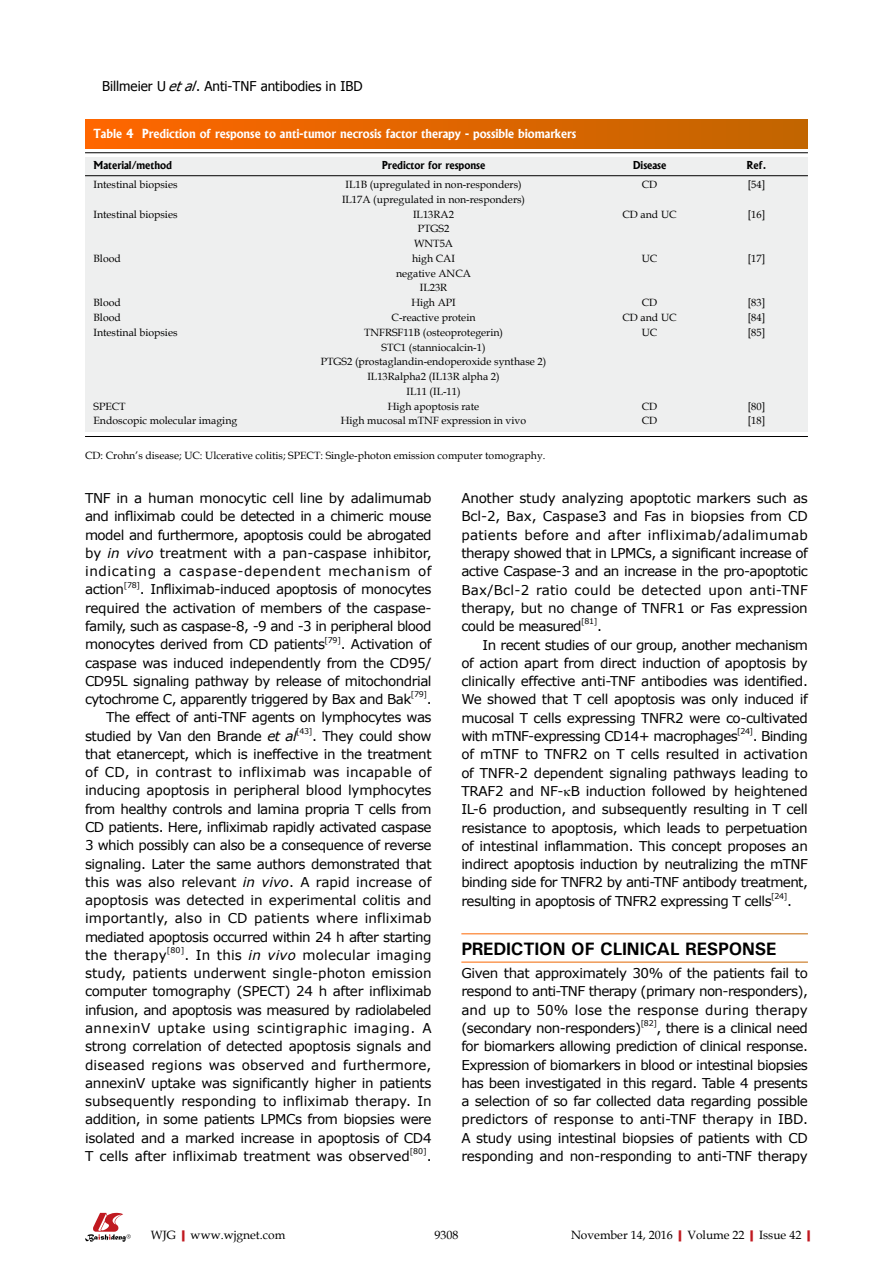
<style>
.page{position:relative;width:893px;height:1263px;background:#fff}
.page>*{position:absolute;margin:0;border:0;box-sizing:border-box;transform-origin:0 0}
.t1{font:700 18px "Univers";letter-spacing:-.01em;color:#000}
.t2{font:13.5px/18.3px "Verdana";letter-spacing:-.035em;color:#000;text-align:justify}
.t3{font:13.5px "Tahoma";color:#000}
.t4{font:700 12px "Albertus";color:#fff}
.t5{font:12px "Book Antiqua";color:#000}
.t6{font:10.5px/14.7px "Book Antiqua";color:#000;text-align:center}
.t7{font:700 10.5px "Albertus";color:#000}
.t8{font:7.8px "Verdana";letter-spacing:-.04em;color:#000}
.s1{font-style:italic}
.s2{font-weight:700;color:#c01920}
</style>
<div class="page">
<svg style="left:85px;top:1213px;width:46px;height:29px"></svg>
<div style="left:85px;top:157px;width:723px;height:275px;background:#eeefef"></div>
<hr style="left:85px;top:152px;width:723px;height:1px;background:#000">
<hr style="left:85px;top:175px;width:723px;height:1px;background:#000">
<hr style="left:85px;top:436px;width:723px;height:1px;background:#000">
<div style="left:85px;top:119px;width:723px;height:29px;background:linear-gradient(to right,#f60,#c16500)"></div>
<p class="t3" style="left:102px;top:77px;width:262px">Billmeier U <span class="s1">etal</span>. Anti-TNF antibodies in IBD</p>
<p class="t4" style="left:94px;top:126px;width:484px">Table 4 Prediction of response to anti-tumor necrosis factor therapy - possible biomarkers</p>
<p class="t7" style="left:94px;top:158px;width:80px">Material/method</p>
<p class="t7" style="left:382px;top:158px;width:105px">Predictor for response</p>
<p class="t7" style="left:633px;top:158px;width:35px">Disease</p>
<p class="t7" style="left:747px;top:158px;width:21px">Ref.</p>
<p class="t6" style="left:94px;top:177px;width:85px">Intestinal biopsies</p>
<p class="t6" style="left:345px;top:177px;width:178px">IL1B (upregulated in non-responders)</p>
<p class="t6" style="left:642px;top:177px;width:17px">CD</p>
<p class="t6" style="left:748px;top:177px;width:19px">[54]</p>
<p class="t6" style="left:342px;top:192px;width:185px">IL17A (upregulated in non-responders)</p>
<p class="t6" style="left:94px;top:207px;width:85px">Intestinal biopsies</p>
<p class="t6" style="left:413px;top:207px;width:42px">IL13RA2</p>
<p class="t6" style="left:622px;top:207px;width:56px">CD and UC</p>
<p class="t6" style="left:748px;top:207px;width:19px">[16]</p>
<p class="t6" style="left:414px;top:221px;width:41px">PTGS2<br>WNT5A</p>
<p class="t6" style="left:94px;top:251px;width:29px">Blood</p>
<p class="t6" style="left:412px;top:251px;width:44px">high CAI</p>
<p class="t6" style="left:642px;top:251px;width:17px">UC</p>
<p class="t6" style="left:748px;top:251px;width:19px">[17]</p>
<p class="t6" style="left:396px;top:266px;width:76px">negative ANCA<br>IL23R</p>
<p class="t6" style="left:94px;top:295px;width:29px">Blood</p>
<p class="t6" style="left:411px;top:295px;width:46px">High API</p>
<p class="t6" style="left:642px;top:295px;width:17px">CD</p>
<p class="t6" style="left:748px;top:295px;width:19px">[83]</p>
<p class="t6" style="left:94px;top:310px;width:29px">Blood</p>
<p class="t6" style="left:392px;top:310px;width:85px">C-reactive protein</p>
<p class="t6" style="left:622px;top:310px;width:56px">CD and UC</p>
<p class="t6" style="left:748px;top:310px;width:19px">[84]</p>
<p class="t6" style="left:94px;top:325px;width:85px">Intestinal biopsies</p>
<p class="t6" style="left:364px;top:325px;width:141px">TNFRSF11B (osteoprotegerin)</p>
<p class="t6" style="left:642px;top:325px;width:17px">UC</p>
<p class="t6" style="left:748px;top:325px;width:19px">[85]</p>
<p class="t6" style="left:321px;top:339px;width:227px">STC1 (stanniocalcin-1)<br>PTGS2 (prostaglandin-endoperoxide synthase 2)<br>IL13Ralpha2 (IL13R alpha 2)<br>IL11 (IL-11)</p>
<p class="t6" style="left:94px;top:398px;width:34px">SPECT</p>
<p class="t6" style="left:388px;top:398px;width:93px">High apoptosis rate</p>
<p class="t6" style="left:642px;top:398px;width:17px">CD</p>
<p class="t6" style="left:748px;top:398px;width:19px">[80]</p>
<p class="t6" style="left:94px;top:413px;width:145px">Endoscopic molecular imaging</p>
<p class="t6" style="left:341px;top:413px;width:187px">High mucosal mTNF expression in vivo</p>
<p class="t6" style="left:642px;top:413px;width:17px">CD</p>
<p class="t6" style="left:748px;top:413px;width:19px">[18]</p>
<p class="t6" style="left:85px;top:447px;width:462px">CD: Crohn’s disease; UC: Ulcerative colitis; SPECT: Single-photon emission computer tomography.</p>
<p class="t2" style="left:85px;top:489px;width:348px">TNF in a human monocytic cell line by adalimumab and infliximab could be detected in a chimeric mouse model and furthermore, apoptosis could be abrogated by <span class="s1">in vivo</span> treatment with a pan-caspase inhibitor, indicating a caspase-dependent mechanism of action</p>
<p class="t8" style="left:124px;top:579px;width:18px">[78]</p>
<p class="t2" style="left:85px;top:580px;width:348px;text-align:left;text-indent:55px">. Infliximab-induced apoptosis of monocytes required the activation of members of the caspase&shy;family, such as caspase-8, -9 and -3 in peripheral blood monocytes derived from CD patients</p>
<p class="t8" style="left:325px;top:634px;width:18px">[79]</p>
<p class="t2" style="left:85px;top:635px;width:348px;text-indent:256px">. Activation of caspase was induced independently from the CD95/ CD95L signaling pathway by release of mitochondrial cytochrome C, apparently triggered by Bax and Bak</p>
<p class="t8" style="left:411px;top:689px;width:18px">[79]</p>
<p class="t2" style="left:427px;top:690px;width:6px">.</p>
<p class="t2" style="left:106px;top:708px;width:327px">The effect of anti-TNF agents on lymphocytes was</p>
<p class="t2" style="left:85px;top:726px;width:213px">studied by Van den Brande <span class="s1">et al</span></p>
<p class="t8" style="left:296px;top:726px;width:18px">[43]</p>
<p class="t2" style="left:85px;top:726px;width:348px;text-indent:227px">. They could show that etanercept, which is ineffective in the treatment of CD, in contrast to infliximab was incapable of inducing apoptosis in peripheral blood lymphocytes from healthy controls and lamina propria T cells from CD patients. Here, infliximab rapidly activated caspase 3 which possibly can also be a consequence of reverse signaling. Later the same authors demonstrated that this was also relevant <span class="s1">in vivo</span>. A rapid increase of apoptosis was detected in experimental colitis and importantly, also in CD patients where infliximab mediated apoptosis occurred within 24 h after starting the therapy</p>
<p class="t8" style="left:167px;top:945px;width:19px">[80]</p>
<p class="t2" style="left:85px;top:946px;width:348px;text-indent:99px">. In this <span class="s1">in vivo</span> molecular imaging study, patients underwent single-photon emission computer tomography (SPECT) 24 h after infliximab infusion, and apoptosis was measured by radiolabeled annexinV uptake using scintigraphic imaging. A strong correlation of detected apoptosis signals and diseased regions was observed and furthermore, annexinV uptake was significantly higher in patients subsequently responding to infliximab therapy. In addition, in some patients LPMCs from biopsies were isolated and a marked increase in apoptosis of CD4<br>T cells after infliximab treatment was observed</p>
<p class="t8" style="left:410px;top:1146px;width:18px">[80]</p>
<p class="t2" style="left:427px;top:1147px;width:6px">.</p>
<p class="t2" style="left:461px;top:489px;width:348px">Another study analyzing apoptotic markers such as Bcl-2, Bax, Caspase3 and Fas in biopsies from CD patients before and after infliximab/adalimumab therapy showed that in LPMCs, a significant increase of active Caspase-3 and an increase in the pro-apoptotic Bax/Bcl-2 ratio could be detected upon anti-TNF therapy, but no change of TNFR1 or Fas expression could be measured</p>
<p class="t8" style="left:581px;top:616px;width:18px">[81]</p>
<p class="t2" style="left:597px;top:617px;width:6px">.</p>
<p class="t2" style="left:483px;top:635px;width:327px">In recent studies of our group, another mechanism</p>
<p class="t2" style="left:461px;top:654px;width:348px">of action apart from direct induction of apoptosis by</p>
<p class="t2" style="left:461px;top:672px;width:348px">clinically effective anti-TNF antibodies was identified.</p>
<p class="t2" style="left:461px;top:690px;width:348px">We showed that T cell apoptosis was only induced if</p>
<p class="t2" style="left:461px;top:708px;width:348px">mucosal T cells expressing TNFR2 were co-cultivated</p>
<p class="t2" style="left:461px;top:727px;width:278px">with mTNF-expressing CD14+ macrophages</p>
<p class="t8" style="left:737px;top:726px;width:18px">[24]</p>
<p class="t2" style="left:461px;top:727px;width:348px;text-indent:291px">. Binding of mTNF to TNFR2 on T cells resulted in activation of TNFR-2 dependent signaling pathways leading to TRAF2 and NF- B induction followed by heightened IL-6 production, and subsequently resulting in T cell resistance to apoptosis, which leads to perpetuation of intestinal inflammation. This concept proposes an indirect apoptosis induction by neutralizing the mTNF binding side for TNFR2 by anti-TNF antibody treatment, resulting in apoptosis of TNFR2 expressing T cells</p>
<p class="t8" style="left:771px;top:891px;width:18px">[24]</p>
<p class="t2" style="left:787px;top:891px;width:6px">.</p>
<p class="t1" style="left:461px;top:937px;width:317px">PREDICTION OF CLINICAL RESPONSE</p>
<p class="t2" style="left:461px;top:964px;width:348px">Given that approximately 30% of the patients fail to respond to anti-TNF therapy (primary non-responders), and up to 50% lose the response during therapy (secondary non-responders)</p>
<p class="t8" style="left:641px;top:1018px;width:18px">[82]</p>
<p class="t2" style="left:461px;top:1019px;width:348px;text-indent:195px">, there is a clinical need for biomarkers allowing prediction of clinical response.<br>Expression of biomarkers in blood or intestinal biopsies has been investigated in this regard. Table 4 presents a selection of so far collected data regarding possible predictors of response to anti-TNF therapy in IBD.<br>A study using intestinal biopsies of patients with CD responding and non-responding to anti-TNF therapy</p>
<p class="t5" style="left:151px;top:1226px;width:136px">WJG<span class="s2">|</span>www.wjgnet.com</p>
<p class="t5" style="left:434px;top:1226px;width:25px">9308</p>
<p class="t5" style="left:571px;top:1226px;width:246px">November 14, 2016<span class="s2">|</span>Volume 22<span class="s2">|</span>Issue 42<span class="s2">|</span></p>
</div>
